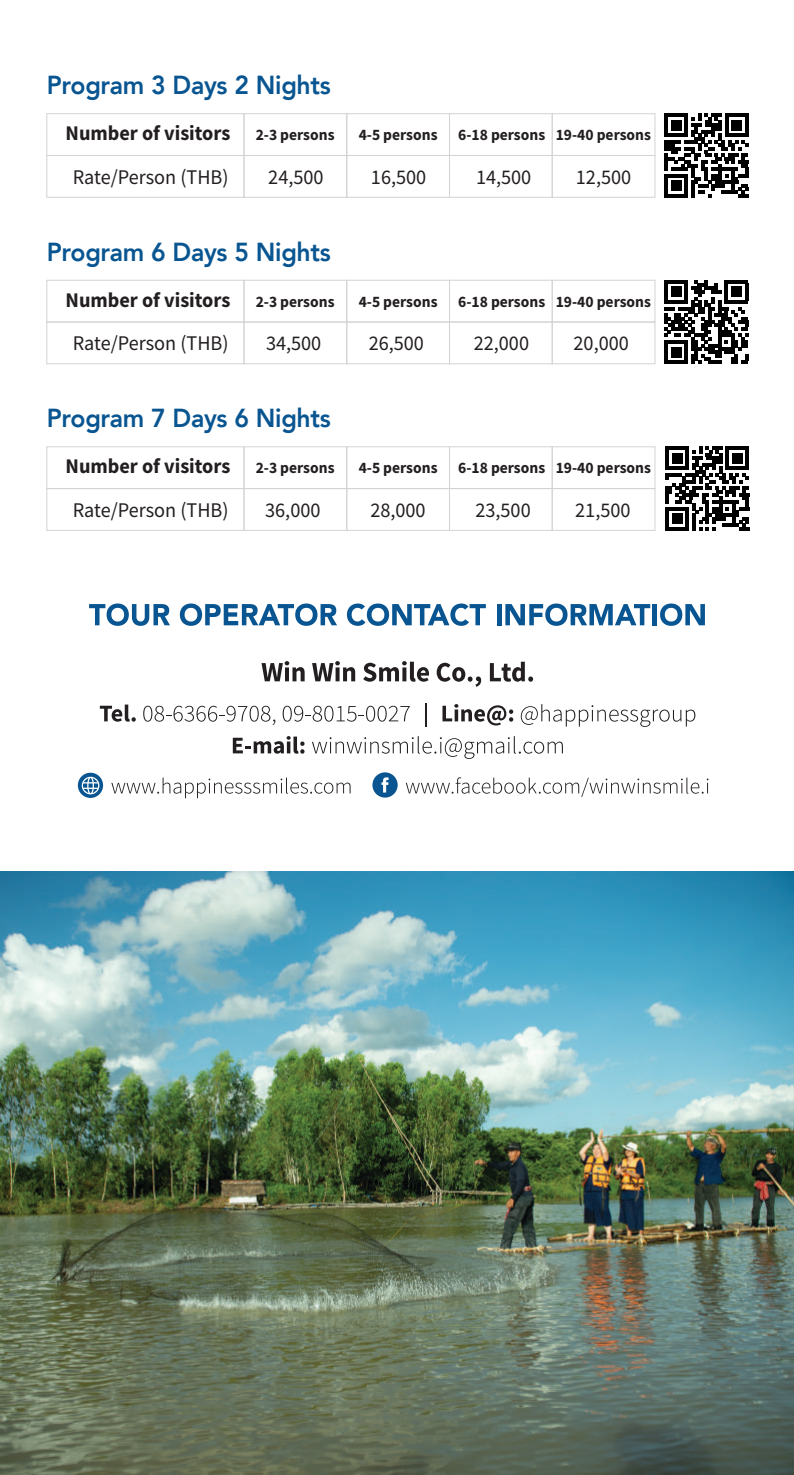
<style>
.page{position:relative;width:794px;height:1475px;background:#fff}
.page>*{position:absolute;margin:0;border:0;box-sizing:border-box;transform-origin:0 0}
.t1{font:800 26px "Avenir";letter-spacing:-.01em;color:#085591;scale:.95 1}
.t2{font:20.8px "Source Sans Pro";color:#231f20}
.t3{font:700 20.8px "Source Sans Pro";color:#231f20}
.t4{font:700 16px "Source Sans Pro";color:#231f20}
.s1{font-size:16px}
</style>
<div class="page">
<svg style="left:664px;top:113px;width:84px;height:84px"></svg>
<hr style="left:664px;top:194px;width:24px;height:3px;background:#000">
<div style="left:671px;top:181px;width:10px;height:10px;background:#000"></div>
<svg style="left:664px;top:280px;width:84px;height:84px"></svg>
<hr style="left:664px;top:360px;width:24px;height:4px;background:#000">
<div style="left:671px;top:347px;width:10px;height:10px;background:#000"></div>
<svg style="left:665px;top:446px;width:84px;height:84px"></svg>
<hr style="left:665px;top:527px;width:24px;height:3px;background:#000">
<div style="left:672px;top:513px;width:10px;height:10px;background:#000"></div>
<svg style="left:89px;top:603px;width:81px;height:22px"></svg>
<svg style="left:180px;top:603px;width:157px;height:22px"></svg>
<svg style="left:347px;top:603px;width:139px;height:22px"></svg>
<hr style="left:497px;top:604px;width:4px;height:21px;background:#085591">
<svg style="left:505px;top:603px;width:145px;height:22px"></svg>
<div style="left:652px;top:604px;width:5px;height:21px;background:#085591"></div>
<svg style="left:660px;top:603px;width:45px;height:22px"></svg>
<svg style="left:261px;top:661px;width:44px;height:20px"></svg>
<svg style="left:312px;top:661px;width:43px;height:20px"></svg>
<svg style="left:363px;top:661px;width:66px;height:20px"></svg>
<svg style="left:437px;top:662px;width:44px;height:24px"></svg>
<svg style="left:490px;top:661px;width:43px;height:20px"></svg>
<svg style="left:100px;top:704px;width:36px;height:17px"></svg>
<svg style="left:143px;top:705px;width:132px;height:20px"></svg>
<svg style="left:283px;top:705px;width:127px;height:16px"></svg>
<svg style="left:425px;top:703px;width:1px;height:23px"></svg>
<svg style="left:442px;top:704px;width:71px;height:21px"></svg>
<svg style="left:521px;top:704px;width:174px;height:22px"></svg>
<svg style="left:233px;top:736px;width:71px;height:17px"></svg>
<svg style="left:312px;top:736px;width:251px;height:22px"></svg>
<svg style="left:111px;top:777px;width:239px;height:21px"></svg>
<svg style="left:406px;top:777px;width:302px;height:19px"></svg>
<div style="left:372px;top:772px;width:26px;height:25px;background:#085591;border-radius:50%"></div>
<svg style="left:381px;top:777px;width:7px;height:15px"></svg>
<svg style="left:78px;top:772px;width:25px;height:25px"></svg>
<svg style="left:82px;top:776px;width:17px;height:18px"></svg>
<img style="left:0;top:871px;width:794px;height:603px">
<p class="t1" style="left:47px;top:65px;width:300px">Program 3 Days 2 Nights</p>
<p class="t3" style="left:66px;top:119px;width:270px">Number of visitors <span class="s1">2-3 persons</span></p>
<p class="t4" style="left:359px;top:124px;width:294px">4-5 persons 6-18 persons 19-40 persons</p>
<p class="t2" style="left:73px;top:164px;width:157px">Rate/Person (THB)</p>
<p class="t2" style="left:268px;top:164px;width:57px">24,500</p>
<p class="t2" style="left:371px;top:164px;width:57px">16,500</p>
<p class="t2" style="left:476px;top:164px;width:57px">14,500</p>
<p class="t2" style="left:576px;top:164px;width:57px">12,500</p>
<p class="t1" style="left:47px;top:231px;width:300px">Program 6 Days 5 Nights</p>
<p class="t3" style="left:66px;top:285px;width:270px">Number of visitors <span class="s1">2-3 persons</span></p>
<p class="t4" style="left:359px;top:290px;width:294px">4-5 persons 6-18 persons 19-40 persons</p>
<p class="t2" style="left:73px;top:330px;width:157px">Rate/Person (THB)</p>
<p class="t2" style="left:266px;top:330px;width:57px">34,500</p>
<p class="t2" style="left:369px;top:330px;width:57px">26,500</p>
<p class="t2" style="left:474px;top:330px;width:57px">22,000</p>
<p class="t2" style="left:573px;top:330px;width:57px">20,000</p>
<p class="t1" style="left:47px;top:398px;width:300px">Program 7 Days 6 Nights</p>
<p class="t3" style="left:66px;top:452px;width:270px">Number of visitors <span class="s1">2-3 persons</span></p>
<p class="t4" style="left:359px;top:457px;width:294px">4-5 persons 6-18 persons 19-40 persons</p>
<p class="t2" style="left:73px;top:497px;width:157px">Rate/Person (THB)</p>
<p class="t2" style="left:265px;top:497px;width:57px">36,000</p>
<p class="t2" style="left:370px;top:497px;width:57px">28,000</p>
<p class="t2" style="left:475px;top:497px;width:57px">23,500</p>
<p class="t2" style="left:575px;top:497px;width:57px">21,500</p>
</div>
